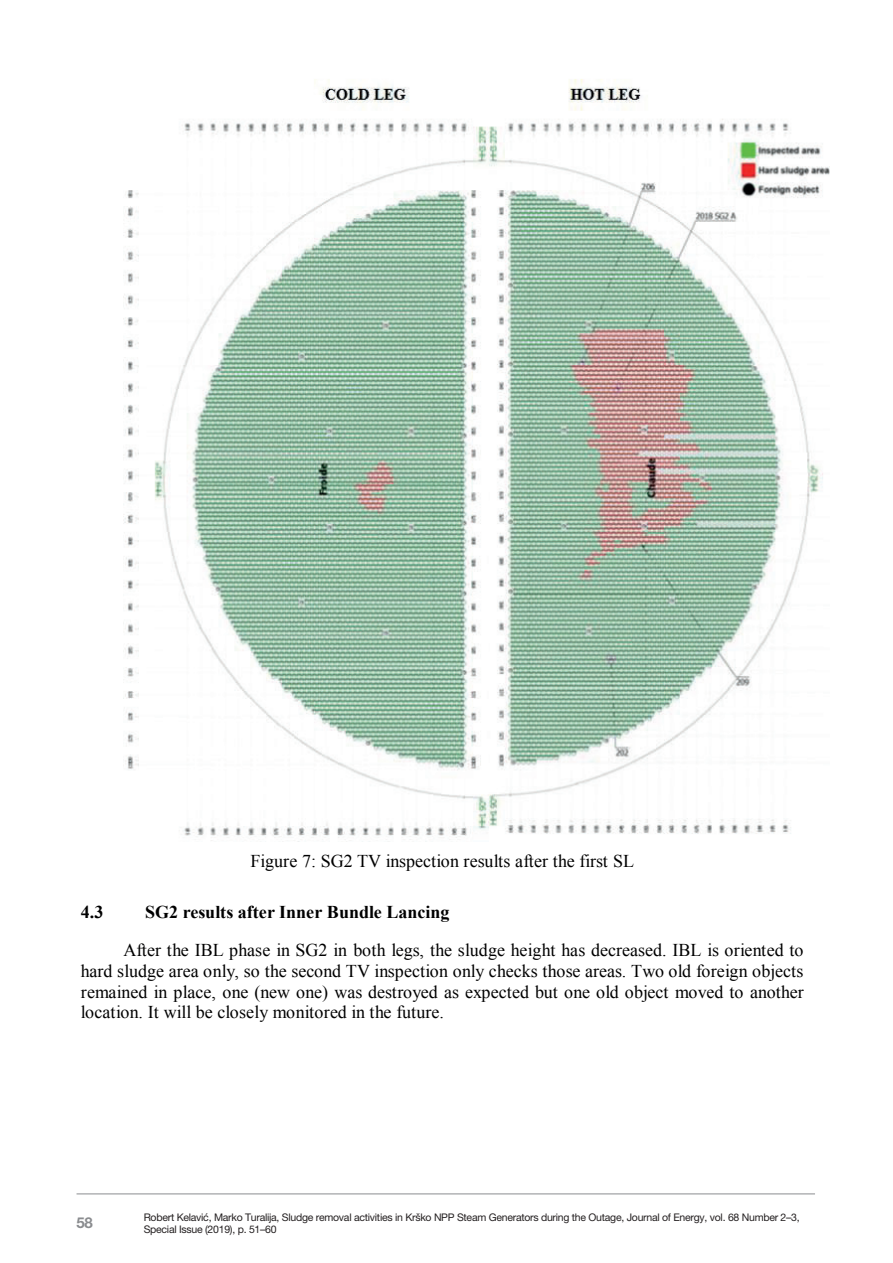
<style>
.page{position:relative;width:893px;height:1263px;background:#fff}
.page>*{position:absolute;margin:0;border:0;box-sizing:border-box;transform-origin:0 0}
.t1{font:18px/20.7px "Times New Roman";color:#000001;text-align:justify}
.t2{font:700 18px "Times New Roman";color:#000001}
.t3{font:700 15px "MH Helvetica";color:#8a8c8f}
.t4{font:10.5px/12px "MH Helvetica";letter-spacing:-.025em;color:#231f20}
</style>
<div class="page">
<hr style="left:77px;top:1193px;width:738px;height:1px;background:#8a8c8f">
<img style="left:123px;top:79px;width:706px;height:763px">
<p class="t1" style="left:251px;top:850px;width:385px">Figure 7: SG2 TV inspection results after the first SL</p>
<p class="t2" style="left:81px;top:899px;width:24px">4.3</p>
<p class="t2" style="left:145px;top:899px;width:306px">SG2 results after Inner Bundle Lancing</p>
<p class="t1" style="left:81px;top:940px;width:724px;text-indent:43px">After the IBL phase in SG2 in both legs, the sludge height has decreased. IBL is oriented to hard sludge area only, so the second TV inspection only checks those areas. Two old foreign objects remained in place, one (new one) was destroyed as expected but one old object moved to another location. It will be closely monitored in the future.</p>
<p class="t3" style="left:77px;top:1213px;width:18px">58</p>
<p class="t4" style="left:144px;top:1211px;width:657px">Robert Kelavić, Marko Turalija, Sludge removal activities in Krško NPP Steam Generators during the Outage, Journal of Energy, vol. 68 Number 2–3,<br>Special Issue (2019), p. 51–60</p>
</div>
